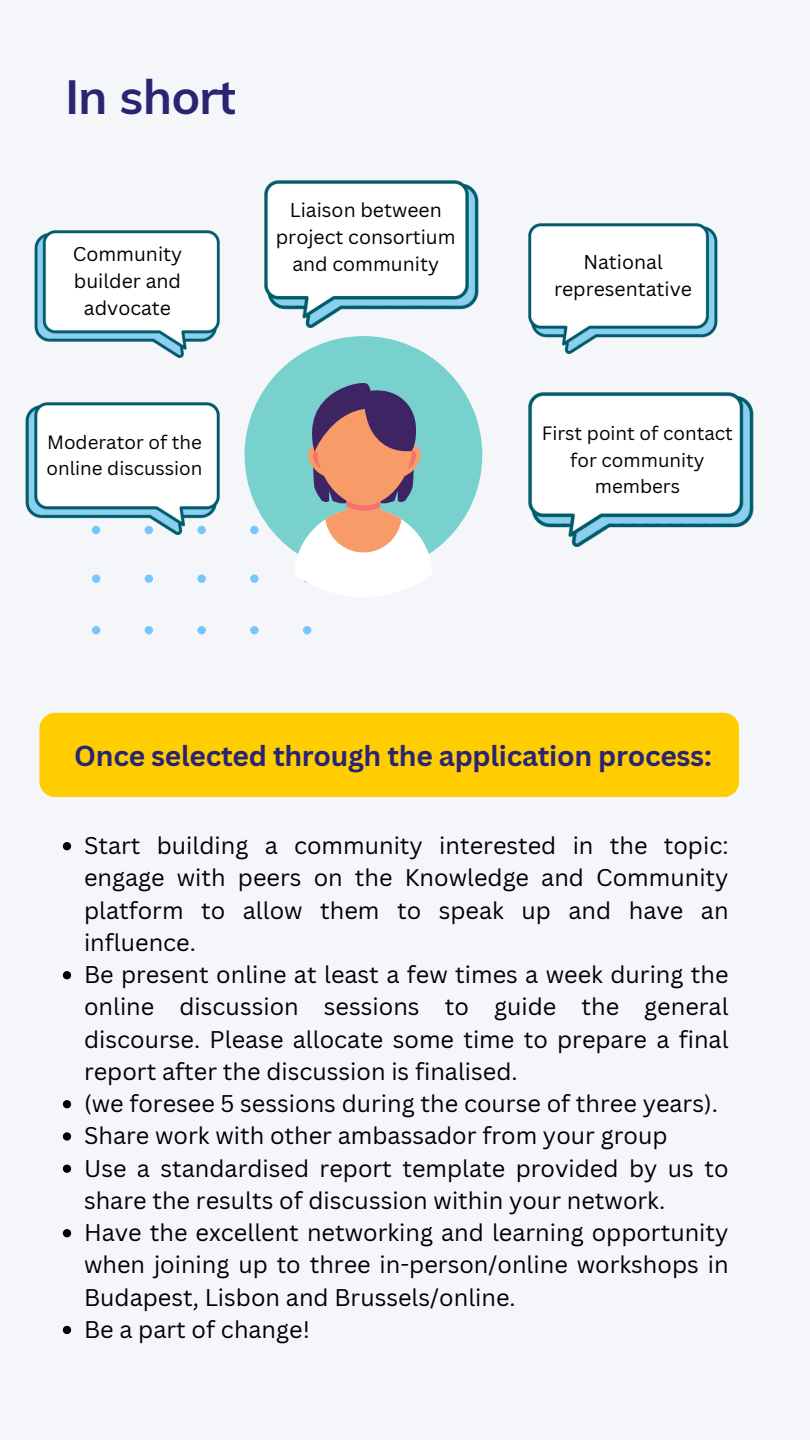
<style>
.page{position:relative;width:810px;height:1440px;background:#f4f6fa}
.page>*{position:absolute;margin:0;border:0;box-sizing:border-box;transform-origin:0 0}
.t1{font:700 48px "Muli";letter-spacing:-.01em;color:#2a2572}
.t2{font:700 28.1px "Canva Sans";letter-spacing:-.01em;color:#2a2572}
.t3{font:23.5px/32.2px "Canva Sans";color:#000;text-align:justify}
.t4{font:19.4px/27px "Canva Sans";color:#000;text-align:center}
.t5{font:18.8px/26.2px "Canva Sans";color:#000}
</style>
<div class="page">
<div style="left:245px;top:336px;width:237px;height:238px;background:#78d1cc;border-radius:50%"></div>
<svg style="left:92px;top:380px;width:341px;height:254px"></svg>
<img style="left:528px;top:224px;width:190px;height:130px">
<img style="left:264px;top:180px;width:215px;height:147px">
<img style="left:35px;top:231px;width:184px;height:127px">
<img style="left:26px;top:402px;width:193px;height:133px">
<div style="left:39px;top:713px;width:700px;height:84px;background:#ffcd00;border-radius:16px"></div>
<svg style="left:63px;top:842px;width:8px;height:8px"></svg>
<svg style="left:63px;top:971px;width:8px;height:8px"></svg>
<svg style="left:63px;top:1100px;width:8px;height:8px"></svg>
<svg style="left:63px;top:1132px;width:8px;height:9px"></svg>
<svg style="left:63px;top:1165px;width:8px;height:8px"></svg>
<svg style="left:63px;top:1229px;width:8px;height:8px"></svg>
<svg style="left:63px;top:1326px;width:8px;height:8px"></svg>
<img style="left:528px;top:392px;width:225px;height:154px">
<p class="t1" style="left:65px;top:66px;width:172px">In short</p>
<p class="t4" style="left:73px;top:240px;width:111px">Community builder and advocate</p>
<p class="t4" style="left:276px;top:196px;width:181px">Liaison between project consortium and community</p>
<p class="t5" style="left:47px;top:428px;width:157px">Moderator of the online discussion</p>
<p class="t4" style="left:554px;top:248px;width:140px">National representative</p>
<p class="t5" style="left:542px;top:420px;width:193px;text-align:center">First point of contact for community members</p>
<p class="t2" style="left:74px;top:736px;width:639px">Once selected through the application process:</p>
<p class="t3" style="left:84px;top:829px;width:646px">Start building a community interested in the topic: engage with peers on the Knowledge and Community platform to allow them to speak up and have an influence.</p>
<p class="t3" style="left:84px;top:958px;width:646px">Be present online at least a few times a week during the online discussion sessions to guide the general discourse. Please allocate some time to prepare a final report after the discussion is finalised.</p>
<p class="t3" style="left:84px;top:1087px;width:635px">(we foresee 5 sessions during the course of three years).</p>
<h2 class="t3" style="left:84px;top:1119px;width:585px">Share work with other ambassador from your group</h2>
<p class="t3" style="left:84px;top:1151px;width:646px">Use a standardised report template provided by us to share the results of discussion within your network.</p>
<p class="t3" style="left:84px;top:1216px;width:646px">Have the excellent networking and learning opportunity when joining up to three in-person/online workshops in Budapest, Lisbon and Brussels/online.</p>
<p class="t3" style="left:84px;top:1313px;width:227px">Be a part of change!</p>
</div>
